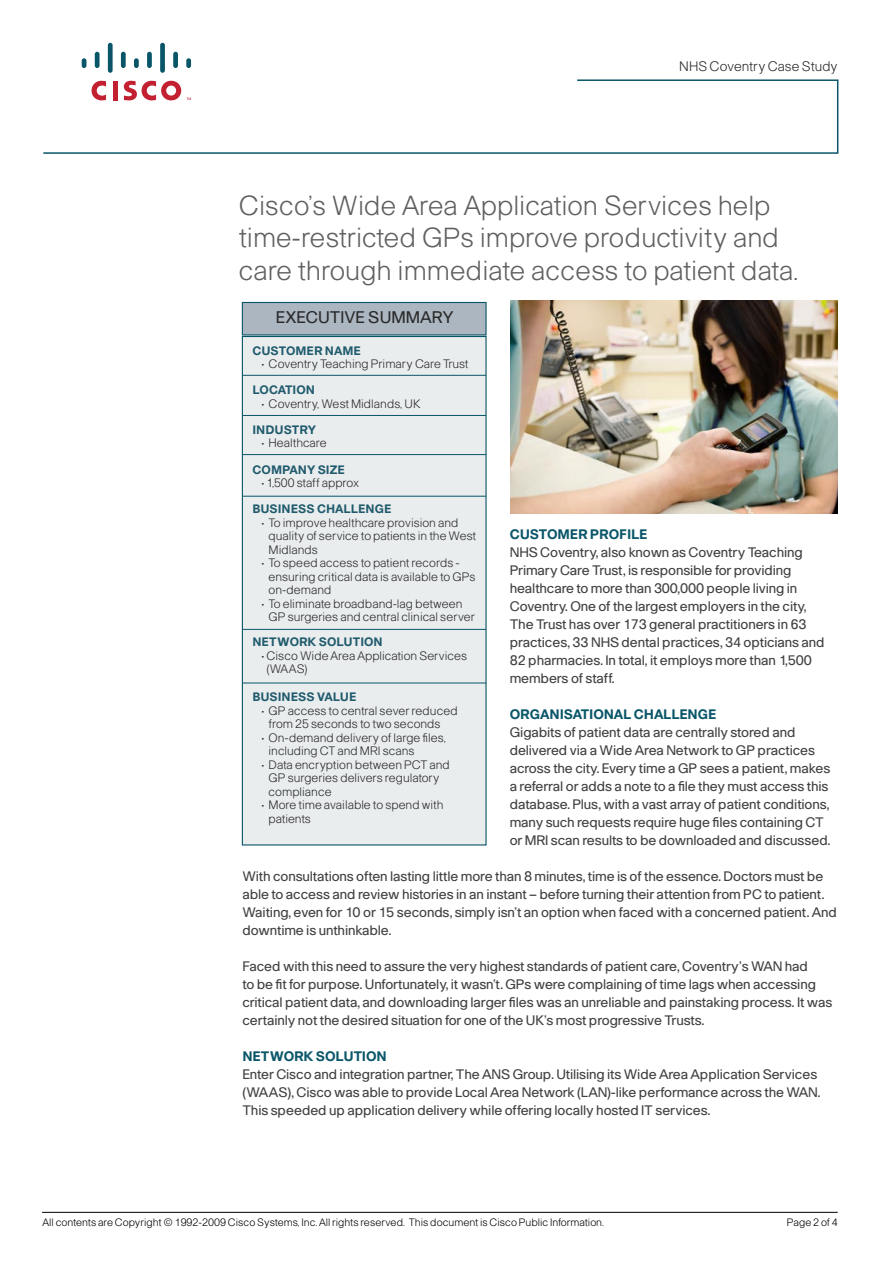
<style>
.page{position:relative;width:893px;height:1263px;background:#fff}
.page>*{position:absolute;margin:0;border:0;box-sizing:border-box;transform-origin:0 0}
.t1{font:300 27px/32.4px "Cisco";color:#5f6062}
.t2{font:16.5px "Cisco";color:#29292a}
.t3{font:13.5px/18px "Cisco";letter-spacing:-.01em;color:#414142}
.t4{font:700 13.5px "Cisco";letter-spacing:-.01em;color:#0a5669}
.t5{font:300 13.5px "Cisco";color:#29292a}
.t6{font:300 12px/13.5px "Cisco";color:#29292a}
.t7{font:700 12px "Cisco";color:#205b6d}
.t8{font:300 10.5px "Cisco";color:#000}
</style>
<div class="page">
<div style="left:242px;top:302px;width:244px;height:33px;background:#abb6c0"></div>
<div style="left:242px;top:302px;width:245px;height:33px;border:1px solid #0a5669"></div>
<hr style="left:82px;top:58px;width:4px;height:10px;background:#0a5669;border-radius:2px">
<div style="left:95px;top:52px;width:5px;height:16px;background:#0a5669;border-radius:2px"></div>
<div style="left:108px;top:43px;width:5px;height:30px;background:#0a5669;border-radius:2px"></div>
<div style="left:121px;top:52px;width:5px;height:16px;background:#0a5669;border-radius:2px"></div>
<div style="left:134px;top:58px;width:5px;height:10px;background:#0a5669;border-radius:2px"></div>
<div style="left:147px;top:52px;width:5px;height:16px;background:#0a5669;border-radius:2px"></div>
<div style="left:160px;top:43px;width:5px;height:30px;background:#0a5669;border-radius:2px"></div>
<div style="left:173px;top:52px;width:5px;height:16px;background:#0a5669;border-radius:2px"></div>
<div style="left:186px;top:58px;width:5px;height:10px;background:#0a5669;border-radius:2px"></div>
<svg style="left:43px;top:79px;width:796px;height:75px"></svg>
<hr style="left:42px;top:1212px;width:796px;height:1px;background:#000">
<div style="left:242px;top:336px;width:244px;height:509px;background:#eaedee"></div>
<div style="left:242px;top:336px;width:245px;height:509px;border:1px solid #0a5669"></div>
<img style="left:510px;top:300px;width:328px;height:213px">
<hr style="left:242px;top:375px;width:244px;height:1px;background:#0a5669">
<hr style="left:242px;top:415px;width:244px;height:1px;background:#0a5669">
<hr style="left:242px;top:454px;width:244px;height:1px;background:#0a5669">
<hr style="left:242px;top:629px;width:244px;height:1px;background:#0a5669">
<hr style="left:242px;top:683px;width:244px;height:1px;background:#0a5669">
<hr style="left:242px;top:496px;width:244px;height:1px;background:#0a5669">
<p class="t5" style="left:679px;top:58px;width:160px">NHS Coventry Case Study</p>
<h1 class="t1" style="left:239px;top:189px;width:561px">Cisco’s Wide Area Application Services help time-restricted GPs improve productivity and care through immediate access to patient data.</h1>
<p class="t2" style="left:276px;top:308px;width:180px">Executive Summary</p>
<p class="t7" style="left:252px;top:343px;width:19px">CUSTOMER</p>
<p class="t7" style="left:325px;top:343px;width:19px">NAME</p>
<p class="t6" style="left:261px;top:357px;width:209px">• Coventry Teaching Primary Care Trust</p>
<p class="t7" style="left:252px;top:382px;width:16px">LOCATION</p>
<p class="t6" style="left:261px;top:396px;width:160px">• Coventry, West Midlands, UK</p>
<p class="t7" style="left:252px;top:422px;width:32px">INDUSTR</p>
<p class="t7" style="left:308px;top:422px;width:10px">Y</p>
<p class="t6" style="left:261px;top:436px;width:67px">• Healthcare</p>
<p class="t7" style="left:252px;top:462px;width:19px">COMPAN</p>
<p class="t7" style="left:307px;top:462px;width:38px">Y SIZE</p>
<p class="t6" style="left:261px;top:476px;width:99px">• 1,500 staff approx</p>
<p class="t7" style="left:252px;top:502px;width:17px">BUSINESS</p>
<p class="t7" style="left:317px;top:502px;width:18px">CHALLENGE</p>
<p class="t6" style="left:269px;top:515px;width:209px;text-indent:-7px">• To improve healthcare provision and quality of service to patients in the West<br>Midlands</p>
<p class="t6" style="left:269px;top:556px;width:208px;text-indent:-7px">• To speed access to patient records - ensuring critical data is available to GPs on-demand</p>
<p class="t6" style="left:269px;top:596px;width:208px;text-indent:-7px">• To eliminate broadband-lag between<br>GP surgeries and central clinical server</p>
<p class="t7" style="left:252px;top:635px;width:84px">NETWORK SOLUTION</p>
<p class="t6" style="left:266px;top:648px;width:202px;text-indent:-5px">• Cisco Wide Area Application Services (WAAS)</p>
<p class="t7" style="left:252px;top:690px;width:17px">BUSINESS</p>
<p class="t7" style="left:317px;top:690px;width:17px">VALUE</p>
<p class="t6" style="left:269px;top:704px;width:191px;text-indent:-7px">• GP access to central sever reduced from 25 seconds to two seconds</p>
<p class="t6" style="left:269px;top:731px;width:179px;text-indent:-7px">• On-demand delivery of large files, including CT and MRI scans</p>
<p class="t6" style="left:269px;top:758px;width:183px;text-indent:-7px">• Data encryption between PCT and<br>GP surgeries delivers regulatory compliance</p>
<p class="t6" style="left:269px;top:798px;width:176px;text-indent:-7px">• More time available to spend with patients</p>
<p class="t4" style="left:510px;top:526px;width:139px">CUSTOMER PROFILE</p>
<p class="t3" style="left:510px;top:543px;width:316px">NHS Coventry, also known as Coventry Teaching Primary Care Trust, is responsible for providing healthcare to more than 300,000 people living in Coventry. One of the largest employers in the city, The Trust has over 173 general practitioners in 63 practices, 33 NHS dental practices, 34 opticians and 82 pharmacies. In total, it employs more than 1,500 members of staff.</p>
<p class="t4" style="left:510px;top:706px;width:208px">ORGANISATIONAL CHALLENGE</p>
<p class="t3" style="left:510px;top:723px;width:322px">Gigabits of patient data are centrally stored and delivered via a Wide Area Network to GP practices across the city. Every time a GP sees a patient, makes a referral or adds a note to a file they must access this database. Plus, with a vast array of patient conditions, many such requests require huge files containing CT<br>or MRI</p>
<p class="t3" style="left:551px;top:831px;width:281px">scan results to be downloaded and discussed.</p>
<p class="t3" style="left:242px;top:867px;width:596px">With consultations often lasting little more than 8 minutes, time is of the essence. Doctors must be able to access and review histories in an instant – before turning their attention from PC to patient.<br>Waiting, even for 10 or 15 seconds, simply isn’t an option when faced with a concerned patient. And downtime is unthinkable.</p>
<p class="t3" style="left:242px;top:957px;width:592px">Faced with this need to assure the very highest standards of patient care, Coventry’s WAN had<br>to be fit for purpose. Unfortunately, it wasn’t. GPs were complaining of time lags when accessing critical patient data, and downloading larger files was an unreliable and painstaking process. It was certainly not the desired situation for one of the UK’s most progressive Trusts.</p>
<p class="t4" style="left:242px;top:1047px;width:146px">NETWORK SOLUTION</p>
<p class="t3" style="left:242px;top:1065px;width:579px">Enter Cisco and integration partner, The ANS Group. Utilising its Wide Area Application Services (WAAS), Cisco was able to provide Local Area Network (LAN)-like performance across the WAN.<br>This speeded up application delivery while offering locally hosted IT services.</p>
<p class="t8" style="left:43px;top:1215px;width:563px">All contents are Copyright © 1992-2009 Cisco Systems, Inc. All rights reserved. This document is Cisco Public Information.</p>
<p class="t8" style="left:787px;top:1215px;width:52px">Page 2 of 4</p>
</div>
